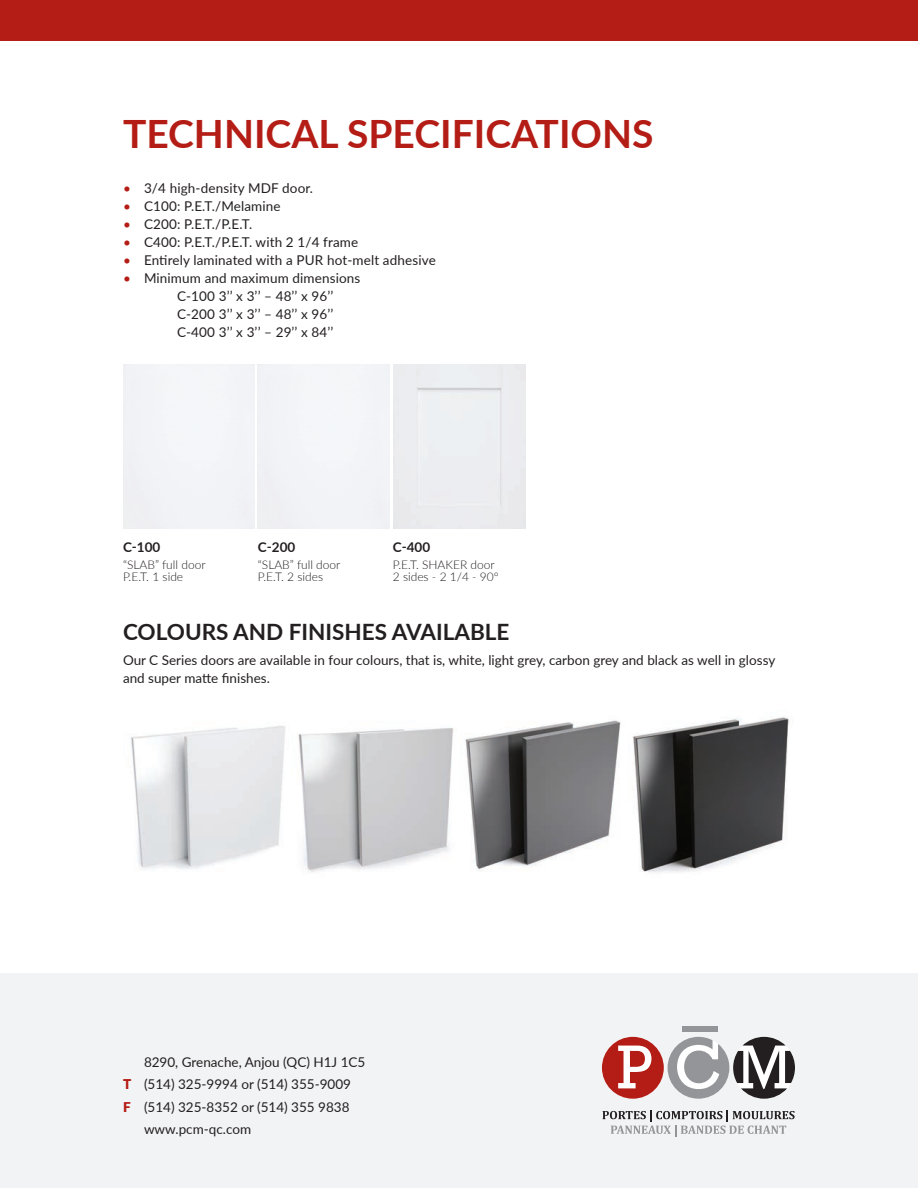
<style>
.page{position:relative;width:918px;height:1188px;background:#fff}
.page>*{position:absolute;margin:0;border:0;box-sizing:border-box;transform-origin:0 0}
.t1{font:700 39px "Lato";color:#b41d15}
.t2{font:700 22.5px "Lato";color:#231f20}
.t3{font:13.5px/18px "Lato";color:#231f20}
.t4{font:700 13.5px "Lato";color:#231f20}
.t5{font:300 12px/12px "Lato";color:#231f20}
.s1{color:#b41d15}
.s2{font-weight:900;color:#b41d15}
</style>
<div class="page">
<div style="left:0;top:973px;width:918px;height:215px;background:#f2f3f4"></div>
<div style="left:0;top:0;width:918px;height:40px;background:#b41d15"></div>
<div style="left:682px;top:1027px;width:36px;height:5px;background:#939598"></div>
<svg style="left:602px;top:1037px;width:193px;height:62px"></svg>
<svg style="left:602px;top:1111px;width:193px;height:25px"></svg>
<div style="left:393px;top:364px;width:132px;height:165px;background:#ecedf0"></div>
<img style="left:131px;top:716px;width:658px;height:156px">
<h1 class="t1" style="left:123px;top:105px;width:532px">TECHNICAL SPECIFICATIONS</h1>
<p class="t3" style="left:123px;top:179px;width:192px"><span class="s1">•</span> 3/4 high-density MDF door.</p>
<p class="t3" style="left:123px;top:197px;width:159px"><span class="s1">•</span> C100: P.E.T./Melamine</p>
<p class="t3" style="left:123px;top:215px;width:131px"><span class="s1">•</span> C200: P.E.T./P.E.T.</p>
<p class="t3" style="left:123px;top:233px;width:237px"><span class="s1">•</span> C400: P.E.T./P.E.T. with 2 1/4 frame</p>
<p class="t3" style="left:123px;top:251px;width:314px"><span class="s1">•</span> Entirely laminated with a PUR hot-melt adhesive</p>
<p class="t3" style="left:177px;top:269px;width:185px;text-indent:-54px"><span class="s1">•</span> Minimum and maximum dimensions<br>C-100 3’’ x 3’’ – 48’’ x 96’’<br>C-200 3’’ x 3’’ – 48’’ x 96’’<br>C-400 3’’ x 3’’ – 29’’ x 84’’</p>
<p class="t4" style="left:123px;top:537px;width:39px">C-100</p>
<p class="t5" style="left:123px;top:558px;width:84px">“SLAB” full door<br>P.E.T. 1 side</p>
<p class="t4" style="left:258px;top:537px;width:39px">C-200</p>
<p class="t5" style="left:258px;top:558px;width:84px">“SLAB” full door<br>P.E.T. 2 sides</p>
<p class="t4" style="left:393px;top:537px;width:39px">C-400</p>
<p class="t5" style="left:393px;top:558px;width:108px">P.E.T. SHAKER door<br>2 sides - 2 1/4 - 90°</p>
<h2 class="t2" style="left:123px;top:616px;width:388px">COLOURS AND FINISHES AVAILABLE</h2>
<p class="t3" style="left:123px;top:651px;width:654px">Our C Series doors are available in four colours, that is, white, light grey, carbon grey and black as well in glossy and super matte finishes.</p>
<p class="t3" style="left:144px;top:1052px;width:223px">8290, Grenache, Anjou (QC) H1J 1C5</p>
<p class="t3" style="left:123px;top:1075px;width:230px"><span class="s2">T</span> (514) 325-9994 or (514) 355-9009</p>
<p class="t3" style="left:123px;top:1097px;width:228px"><span class="s2">F</span> (514) 325-8352 or (514) 355 9838</p>
<p class="t3" style="left:144px;top:1120px;width:109px">www.pcm-qc.com</p>
</div>
